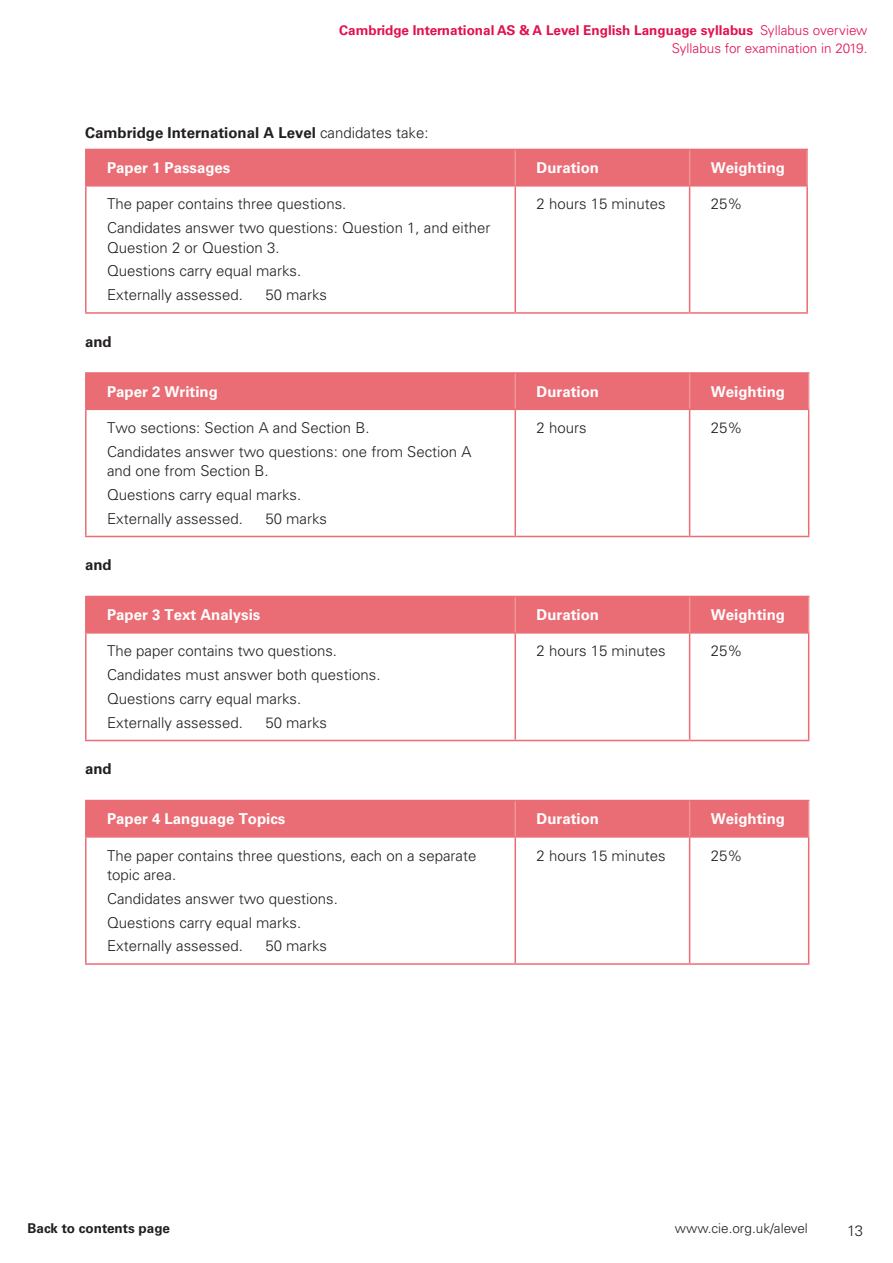
<style>
.page{position:relative;width:893px;height:1263px;background:#fff}
.page>*{position:absolute;margin:0;border:0;box-sizing:border-box;transform-origin:0 0}
.t1{font:300 15px/23.7px "Univers LT Std";color:#231f20}
.t2{font:700 15px "Univers LT Std";color:#fff}
.t3{font:700 15px "Univers LT Std";color:#231f20}
.t4{font:700 13.5px/18px "Univers LT Std";color:#e2104f;text-align:right}
.t5{font:300 13.5px "Univers LT Std";color:#231f20}
.t6{font:700 13.5px "Univers LT Std";color:#231f20}
.s1{font-weight:300}
</style>
<div class="page">
<div style="left:87px;top:150px;width:719px;height:35px;background:#ea6d75"></div>
<hr style="left:514px;top:150px;width:2px;height:35px;background:#f09494">
<hr style="left:689px;top:150px;width:1px;height:35px;background:#f09494">
<hr style="left:689px;top:187px;width:1px;height:125px;background:#ea6d75">
<hr style="left:806px;top:187px;width:2px;height:125px;background:#ea6d75">
<hr style="left:515px;top:312px;width:175px;height:2px;background:#ea6d75">
<hr style="left:690px;top:312px;width:118px;height:2px;background:#ea6d75">
<hr style="left:85px;top:149px;width:430px;height:1px;background:#ea6d75">
<hr style="left:85px;top:150px;width:2px;height:35px;background:#ea6d75">
<hr style="left:515px;top:149px;width:175px;height:1px;background:#ea6d75">
<hr style="left:690px;top:149px;width:118px;height:1px;background:#ea6d75">
<hr style="left:515px;top:185px;width:175px;height:2px;background:#ea6d75">
<hr style="left:690px;top:185px;width:118px;height:2px;background:#ea6d75">
<hr style="left:806px;top:150px;width:2px;height:35px;background:#f09494">
<hr style="left:85px;top:185px;width:430px;height:2px;background:#ea6d75">
<hr style="left:85px;top:187px;width:2px;height:125px;background:#ea6d75">
<hr style="left:514px;top:187px;width:2px;height:125px;background:#ea6d75">
<hr style="left:85px;top:312px;width:430px;height:2px;background:#ea6d75">
<div style="left:87px;top:374px;width:721px;height:35px;background:#ea6d75"></div>
<hr style="left:514px;top:374px;width:2px;height:35px;background:#f09494">
<hr style="left:689px;top:374px;width:1px;height:35px;background:#f09494">
<hr style="left:515px;top:409px;width:175px;height:1px;background:#ea6d75">
<hr style="left:690px;top:409px;width:119px;height:1px;background:#ea6d75">
<hr style="left:689px;top:410px;width:1px;height:126px;background:#ea6d75">
<hr style="left:808px;top:410px;width:1px;height:126px;background:#ea6d75">
<hr style="left:515px;top:536px;width:175px;height:1px;background:#ea6d75">
<hr style="left:690px;top:536px;width:119px;height:1px;background:#ea6d75">
<hr style="left:85px;top:372px;width:430px;height:2px;background:#ea6d75">
<hr style="left:85px;top:374px;width:2px;height:35px;background:#ea6d75">
<hr style="left:515px;top:372px;width:175px;height:2px;background:#ea6d75">
<hr style="left:690px;top:372px;width:119px;height:2px;background:#ea6d75">
<hr style="left:808px;top:374px;width:1px;height:35px;background:#f09494">
<hr style="left:85px;top:409px;width:430px;height:1px;background:#ea6d75">
<hr style="left:85px;top:410px;width:2px;height:126px;background:#ea6d75">
<hr style="left:514px;top:410px;width:2px;height:126px;background:#ea6d75">
<hr style="left:85px;top:536px;width:430px;height:1px;background:#ea6d75">
<div style="left:87px;top:597px;width:721px;height:35px;background:#ea6d75"></div>
<hr style="left:514px;top:597px;width:2px;height:35px;background:#f09494">
<hr style="left:689px;top:597px;width:1px;height:35px;background:#f09494">
<hr style="left:85px;top:632px;width:430px;height:2px;background:#ea6d75">
<hr style="left:85px;top:634px;width:2px;height:106px;background:#ea6d75">
<hr style="left:515px;top:632px;width:175px;height:2px;background:#ea6d75">
<hr style="left:514px;top:634px;width:2px;height:106px;background:#ea6d75">
<hr style="left:690px;top:632px;width:119px;height:2px;background:#ea6d75">
<hr style="left:689px;top:634px;width:1px;height:106px;background:#ea6d75">
<hr style="left:808px;top:634px;width:1px;height:106px;background:#ea6d75">
<hr style="left:85px;top:740px;width:430px;height:1px;background:#ea6d75">
<hr style="left:515px;top:740px;width:175px;height:1px;background:#ea6d75">
<hr style="left:690px;top:740px;width:119px;height:1px;background:#ea6d75">
<hr style="left:85px;top:596px;width:430px;height:1px;background:#ea6d75">
<hr style="left:85px;top:597px;width:2px;height:35px;background:#ea6d75">
<hr style="left:515px;top:596px;width:175px;height:1px;background:#ea6d75">
<hr style="left:690px;top:596px;width:119px;height:1px;background:#ea6d75">
<hr style="left:808px;top:597px;width:1px;height:35px;background:#f09494">
<div style="left:87px;top:801px;width:721px;height:35px;background:#ea6d75"></div>
<hr style="left:514px;top:801px;width:2px;height:35px;background:#f09494">
<hr style="left:689px;top:801px;width:1px;height:35px;background:#f09494">
<hr style="left:85px;top:836px;width:430px;height:2px;background:#ea6d75">
<hr style="left:85px;top:838px;width:2px;height:125px;background:#ea6d75">
<hr style="left:515px;top:836px;width:175px;height:2px;background:#ea6d75">
<hr style="left:514px;top:838px;width:2px;height:125px;background:#ea6d75">
<hr style="left:690px;top:836px;width:119px;height:2px;background:#ea6d75">
<hr style="left:689px;top:838px;width:1px;height:125px;background:#ea6d75">
<hr style="left:808px;top:838px;width:1px;height:125px;background:#ea6d75">
<hr style="left:85px;top:963px;width:430px;height:2px;background:#ea6d75">
<hr style="left:515px;top:963px;width:175px;height:2px;background:#ea6d75">
<hr style="left:690px;top:963px;width:119px;height:2px;background:#ea6d75">
<hr style="left:85px;top:800px;width:430px;height:1px;background:#ea6d75">
<hr style="left:85px;top:801px;width:2px;height:35px;background:#ea6d75">
<hr style="left:515px;top:800px;width:175px;height:1px;background:#ea6d75">
<hr style="left:690px;top:800px;width:119px;height:1px;background:#ea6d75">
<hr style="left:808px;top:801px;width:1px;height:35px;background:#f09494">
<p class="t4" style="left:339px;top:22px;width:530px">Cambridge International AS &amp; A Level English Language syllabus <span class="s1">Syllabus overview<br>Syllabus for examination in 2019.</span></p>
<p class="t3" style="left:85px;top:124px;width:345px">Cambridge International A Level <span class="s1">candidates take:</span></p>
<p class="t2" style="left:107px;top:159px;width:125px">Paper 1 Passages</p>
<p class="t2" style="left:536px;top:159px;width:64px">Duration</p>
<p class="t2" style="left:711px;top:159px;width:76px">Weighting</p>
<p class="t1" style="left:107px;top:192px;width:385px">The paper contains three questions.<br>Candidates answer two questions: Question 1, and either</p>
<p class="t1" style="left:107px;top:236px;width:196px">Question 2 or Question 3.<br>Questions carry equal marks.<br>Externally assessed.</p>
<p class="t1" style="left:536px;top:192px;width:131px">2 hours 15 minutes</p>
<p class="t1" style="left:711px;top:192px;width:33px">25%</p>
<p class="t1" style="left:265px;top:283px;width:63px">50 marks</p>
<p class="t3" style="left:85px;top:333px;width:28px">and</p>
<p class="t2" style="left:107px;top:382px;width:112px">Paper 2 Writing</p>
<p class="t2" style="left:536px;top:382px;width:64px">Duration</p>
<p class="t2" style="left:711px;top:382px;width:76px">Weighting</p>
<p class="t1" style="left:107px;top:416px;width:366px">Two sections: Section A and Section B.<br>Candidates answer two questions: one from Section A</p>
<p class="t1" style="left:107px;top:459px;width:196px">and one from Section B.<br>Questions carry equal marks.<br>Externally assessed.</p>
<p class="t1" style="left:536px;top:416px;width:52px">2 hours</p>
<p class="t1" style="left:711px;top:416px;width:33px">25%</p>
<p class="t1" style="left:265px;top:506px;width:63px">50 marks</p>
<p class="t3" style="left:85px;top:556px;width:28px">and</p>
<p class="t2" style="left:107px;top:606px;width:155px">Paper 3 Text Analysis</p>
<p class="t2" style="left:536px;top:606px;width:64px">Duration</p>
<p class="t2" style="left:711px;top:606px;width:76px">Weighting</p>
<p class="t1" style="left:107px;top:639px;width:275px">The paper contains two questions.<br>Candidates must answer both questions.<br>Questions carry equal marks.<br>Externally assessed.</p>
<p class="t1" style="left:536px;top:639px;width:131px">2 hours 15 minutes</p>
<p class="t1" style="left:711px;top:639px;width:33px">25%</p>
<p class="t1" style="left:265px;top:710px;width:63px">50 marks</p>
<p class="t3" style="left:85px;top:760px;width:28px">and</p>
<p class="t2" style="left:107px;top:810px;width:180px">Paper 4 Language Topics</p>
<p class="t2" style="left:536px;top:810px;width:64px">Duration</p>
<p class="t2" style="left:711px;top:810px;width:76px">Weighting</p>
<p class="t1" style="left:107px;top:845px;width:371px;line-height:19.5px">The paper contains three questions, each on a separate topic area.</p>
<p class="t1" style="left:107px;top:887px;width:232px">Candidates answer two questions.<br>Questions carry equal marks.<br>Externally assessed.</p>
<p class="t1" style="left:536px;top:843px;width:131px">2 hours 15 minutes</p>
<p class="t1" style="left:711px;top:843px;width:33px">25%</p>
<p class="t1" style="left:265px;top:934px;width:63px">50 marks</p>
<p class="t6" style="left:28px;top:1220px;width:144px">Back to contents page</p>
<p class="t5" style="left:675px;top:1220px;width:134px">www.cie.org.uk/alevel</p>
<p class="t1" style="left:847px;top:1218px;width:17px">13</p>
</div>
